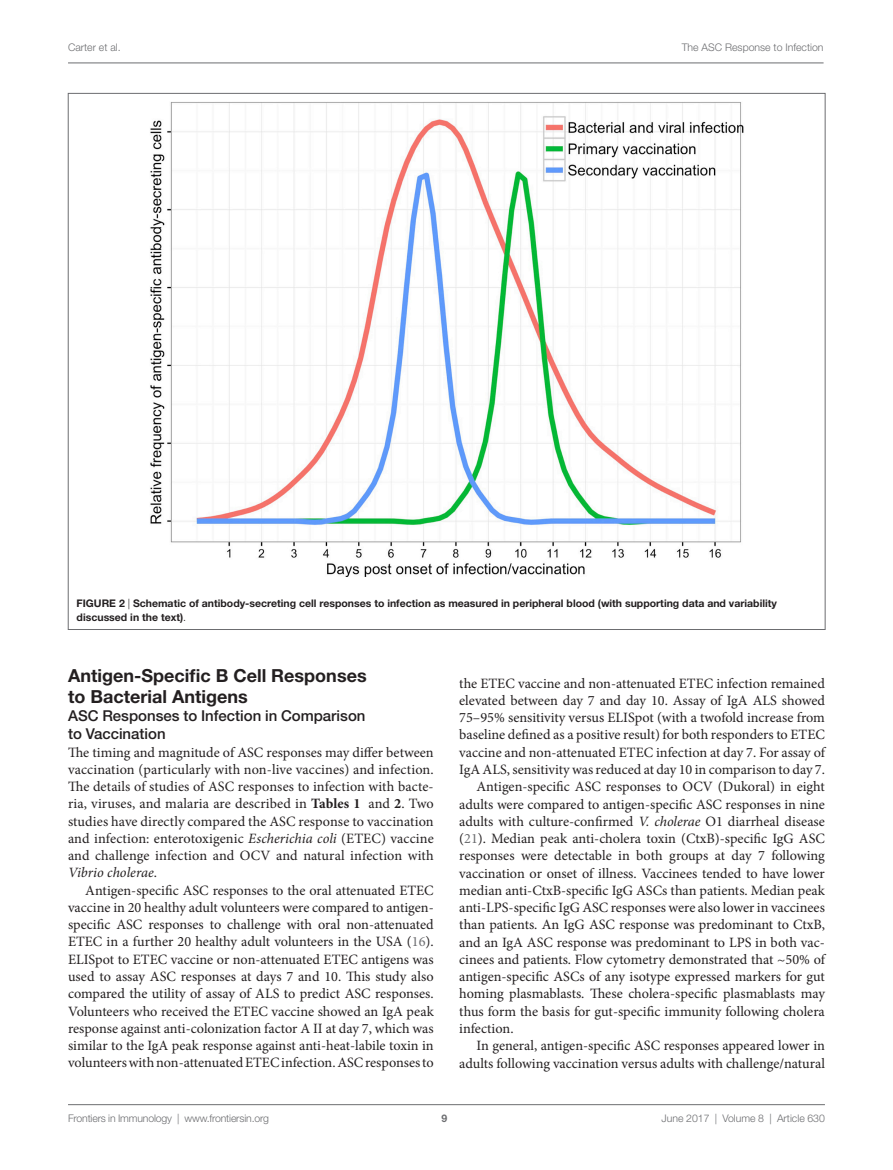
<style>
.page{position:relative;width:893px;height:1170px;background:#fff}
.page>*{position:absolute;margin:0;border:0;box-sizing:border-box;transform-origin:0 0}
.t1{font:700 18px/21px "Helvetica Neue LT Std";color:#231f20}
.t2{font:500 15px/18px "Helvetica Neue LT Std";color:#231f20}
.t3{font:14.25px/17.2px "Minion Pro";color:#231f20;text-align:justify}
.t4{font:700 10.5px/14.2px "Helvetica Neue LT Std";color:#231f20}
.t5{font:300 10.5px "Helvetica Neue LT Std";color:#6c6d70}
.t6{font:700 10.5px "Helvetica Neue LT Std";color:#6c6d70}
.s1{font-weight:300}
.s2{font-weight:700}
.s3{font-style:italic}
.s4{color:#6c6d70}
</style>
<div class="page">
<img style="left:150px;top:102px;width:594px;height:474px">
<hr style="left:68px;top:1104px;width:757px;height:1px;background:#6c6d70">
<hr style="left:68px;top:63px;width:756px;height:1px;background:#6c6d70">
<p class="t5" style="left:68px;top:41px;width:54px">Carter et al.</p>
<p class="t5" style="left:682px;top:41px;width:143px">The ASC Response to Infection</p>
<p class="t4" style="left:77px;top:595px;width:702px">Figur e 2 <span class="s1">|</span> Schematic of antibody-secreting cell responses to infection as measured in peripheral blood (with supporting data and variability discussed in the text)<span class="s1">.</span></p>
<p class="t1" style="left:68px;top:665px;width:300px">Antigen-Specific B Cell Responses to Bacterial Antigens</p>
<p class="t2" style="left:68px;top:706px;width:299px">ASC Responses to Infection in Comparison to Vaccination</p>
<p class="t3" style="left:68px;top:743px;width:367px">The timing and magnitude of ASC responses may differ between vaccination (particularly with non-live vaccines) and infection.<br>The details of studies of ASC responses to infection with bacte&shy;ria, viruses, and malaria are described in <span class="s2">Tables 1</span> and <span class="s2">2</span>. Two studies have directly compared the ASC response to vaccination and infection: enterotoxigenic <span class="s3">Escherichia coli</span> (ETEC) vaccine and challenge infection and OCV and natural infection with <span class="s3">Vibrio cholerae</span>.</p>
<p class="t3" style="left:68px;top:881px;width:367px;text-indent:17px">Antigen-specific ASC responses to the oral attenuated ETEC vaccine in 20 healthy adult volunteers were compared to antigen&shy;specific ASC responses to challenge with oral non-attenuated ETEC in a further 20 healthy adult volunteers in the USA (<span class="s4">16</span>).<br>ELISpot to ETEC vaccine or non-attenuated ETEC antigens was used to assay ASC responses at days 7 and 10. This study also compared the utility of assay of ALS to predict ASC responses.<br>Volunteers who received the ETEC vaccine showed an IgA peak response against anti-colonization factor A II at day 7, which was similar to the IgA peak response against anti-heat-labile toxin in volunteers with non-attenuated ETEC infection. ASC responses to</p>
<p class="t3" style="left:459px;top:674px;width:367px">the ETEC vaccine and non-attenuated ETEC infection remained</p>
<p class="t3" style="left:459px;top:691px;width:367px">elevated between day 7 and day 10. Assay of IgA ALS showed</p>
<p class="t3" style="left:459px;top:709px;width:367px">75–95% sensitivity versus ELISpot (with a twofold increase from</p>
<p class="t3" style="left:459px;top:726px;width:367px">baseline defined as a positive result) for both responders to ETEC</p>
<p class="t3" style="left:459px;top:743px;width:367px">vaccine and non-attenuated ETEC infection at day 7. For assay of</p>
<p class="t3" style="left:459px;top:760px;width:367px">IgA ALS, sensitivity was reduced at day 10 in comparison to day 7.</p>
<p class="t3" style="left:476px;top:778px;width:350px">Antigen-specific ASC responses to OCV (Dukoral) in eight</p>
<p class="t3" style="left:459px;top:795px;width:367px">adults were compared to antigen-specific ASC responses in nine</p>
<p class="t3" style="left:459px;top:812px;width:367px">adults with culture-confirmed <span class="s3">V. cholerae</span> O1 diarrheal disease</p>
<p class="t3" style="left:459px;top:829px;width:367px">(<span class="s4">21</span>). Median peak anti-cholera toxin (CtxB)-specific IgG ASC</p>
<p class="t3" style="left:459px;top:847px;width:367px">responses were detectable in both groups at day 7 following</p>
<p class="t3" style="left:459px;top:864px;width:367px">vaccination or onset of illness. Vaccinees tended to have lower</p>
<p class="t3" style="left:459px;top:881px;width:367px">median anti-CtxB-specific IgG ASCs than patients. Median peak</p>
<p class="t3" style="left:459px;top:898px;width:367px">anti-LPS-specific IgG ASC responses were also lower in vaccinees</p>
<p class="t3" style="left:459px;top:916px;width:367px">than patients. An IgG ASC response was predominant to CtxB,</p>
<p class="t3" style="left:459px;top:933px;width:367px">and an IgA ASC response was predominant to LPS in both vac-</p>
<p class="t3" style="left:459px;top:950px;width:367px">cinees and patients. Flow cytometry demonstrated that ~50% of</p>
<p class="t3" style="left:459px;top:967px;width:367px">antigen-specific ASCs of any isotype expressed markers for gut</p>
<p class="t3" style="left:459px;top:985px;width:367px">homing plasmablasts. These cholera-specific plasmablasts may</p>
<p class="t3" style="left:459px;top:1002px;width:367px">thus form the basis for gut-specific immunity following cholera</p>
<p class="t3" style="left:459px;top:1019px;width:56px">infection.</p>
<p class="t3" style="left:476px;top:1037px;width:350px">In general, antigen-specific ASC responses appeared lower in</p>
<p class="t3" style="left:459px;top:1054px;width:367px">adults following vaccination versus adults with challenge/natural</p>
<p class="t5" style="left:68px;top:1111px;width:203px">Frontiers in Immunology | www.frontiersin.org</p>
<p class="t5" style="left:662px;top:1111px;width:165px">June 2017 | Volume 8 | Article 630</p>
<p class="t6" style="left:441px;top:1111px;width:7px">9</p>
</div>
